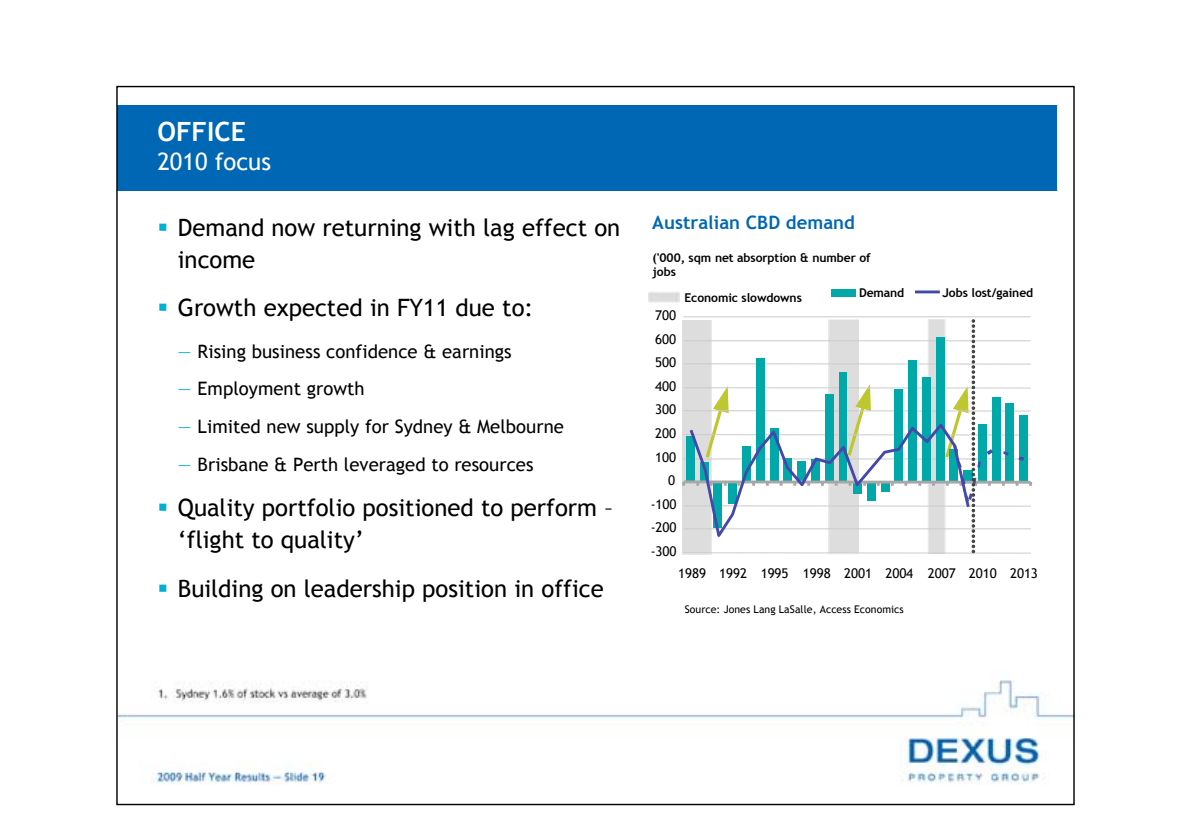
<style>
.page{position:relative;width:1191px;height:840px;background:#fff}
.page>*{position:absolute;margin:0;border:0;box-sizing:border-box;transform-origin:0 0}
.t1{font:700 26.4px "Trebuchet MS";color:#fff}
.t2{font:24px/31.6px "Trebuchet MS";color:#000}
.t3{font:24px "Trebuchet MS";color:#fff}
.t4{font:18.4px "Trebuchet MS";letter-spacing:.005em;color:#000}
.t5{font:700 18.4px "Trebuchet MS";letter-spacing:.005em;color:#0067b4}
.t6{font:13.4px "Trebuchet MS";letter-spacing:-.005em;color:#000}
.t7{font:700 12.2px/14.4px "Trebuchet MS";letter-spacing:-.005em;color:#000}
.t8{font:10.6px "Trebuchet MS";letter-spacing:.005em;color:#000}
.s1{color:#00afd1}
</style>
<div class="page">
<div style="left:118px;top:106px;width:939px;height:85px;background:#0067b4"></div>
<img style="left:118px;top:680px;width:954px;height:104px">
<hr style="left:683px;top:552px;width:347px;height:1px;background:#cbcbcb">
<hr style="left:683px;top:528px;width:347px;height:1px;background:#cbcbcb">
<hr style="left:683px;top:505px;width:347px;height:1px;background:#cbcbcb">
<hr style="left:683px;top:458px;width:347px;height:1px;background:#cbcbcb">
<hr style="left:683px;top:434px;width:347px;height:1px;background:#cbcbcb">
<hr style="left:683px;top:410px;width:347px;height:1px;background:#cbcbcb">
<hr style="left:683px;top:387px;width:347px;height:1px;background:#cbcbcb">
<hr style="left:683px;top:363px;width:347px;height:1px;background:#cbcbcb">
<hr style="left:683px;top:340px;width:347px;height:1px;background:#cbcbcb">
<hr style="left:683px;top:316px;width:347px;height:1px;background:#cbcbcb">
<div style="left:992px;top:397px;width:8px;height:84px;background:#00a8aa"></div>
<div style="left:1005px;top:402px;width:9px;height:79px;background:#00a8aa"></div>
<div style="left:1019px;top:415px;width:8px;height:66px;background:#00a8aa"></div>
<hr style="left:683px;top:480px;width:347px;height:3px;background:#a7a7a7">
<svg style="left:1003px;top:451px;width:5px;height:4px"></svg>
<svg style="left:1018px;top:456px;width:6px;height:4px"></svg>
<div style="left:831px;top:288px;width:25px;height:8px;background:#00a8aa"></div>
<hr style="left:915px;top:290px;width:25px;height:3px;background:#4348aa">
<svg style="left:682px;top:319px;width:311px;height:234px"></svg>
<p class="t1" style="left:157px;top:120px;width:90px">OFFICE</p>
<p class="t3" style="left:157px;top:151px;width:115px">2010 focus</p>
<p class="t2" style="left:178px;top:213px;width:444px">Demand now returning with lag effect on income</p>
<p class="t2" style="left:178px;top:293px;width:357px">Growth expected in FY11 due to:</p>
<p class="t4" style="left:178px;top:342px;width:335px"><span class="s1">—</span> Rising business confidence &amp; earnings</p>
<p class="t4" style="left:178px;top:380px;width:188px"><span class="s1">—</span> Employment growth</p>
<p class="t4" style="left:178px;top:418px;width:387px"><span class="s1">—</span> Limited new supply for Sydney &amp; Melbourne</p>
<p class="t4" style="left:178px;top:455px;width:357px"><span class="s1">—</span> Brisbane &amp; Perth leveraged to resources</p>
<p class="t2" style="left:178px;top:493px;width:437px">Quality portfolio positioned to perform – ‘flight to quality’</p>
<p class="t2" style="left:178px;top:573px;width:427px">Building on leadership position in office</p>
<p class="t5" style="left:652px;top:214px;width:204px">Australian CBD demand</p>
<p class="t7" style="left:652px;top:251px;width:220px">('000, sqm net absorption &amp; number of jobs</p>
<p class="t6" style="left:655px;top:309px;width:22px">700</p>
<p class="t6" style="left:655px;top:333px;width:22px">600</p>
<p class="t6" style="left:655px;top:356px;width:22px">500</p>
<p class="t6" style="left:655px;top:380px;width:22px">400</p>
<p class="t6" style="left:655px;top:403px;width:22px">300</p>
<p class="t6" style="left:655px;top:426px;width:22px">200</p>
<p class="t6" style="left:655px;top:451px;width:22px">100</p>
<p class="t6" style="left:668px;top:474px;width:9px">0</p>
<p class="t6" style="left:650px;top:498px;width:27px">-100</p>
<p class="t6" style="left:650px;top:521px;width:27px">-200</p>
<p class="t6" style="left:650px;top:544px;width:27px">-300</p>
<p class="t7" style="left:684px;top:291px;width:119px">Economic slowdowns</p>
<p class="t7" style="left:859px;top:285px;width:47px">Demand</p>
<p class="t7" style="left:942px;top:285px;width:92px">Jobs lost/gained</p>
<p class="t6" style="left:678px;top:566px;width:361px">1989 1992 1995 1998 2001 2004 2007 2010 2013</p>
<p class="t8" style="left:685px;top:603px;width:220px">Source: Jones Lang LaSalle, Access Economics</p>
</div>
